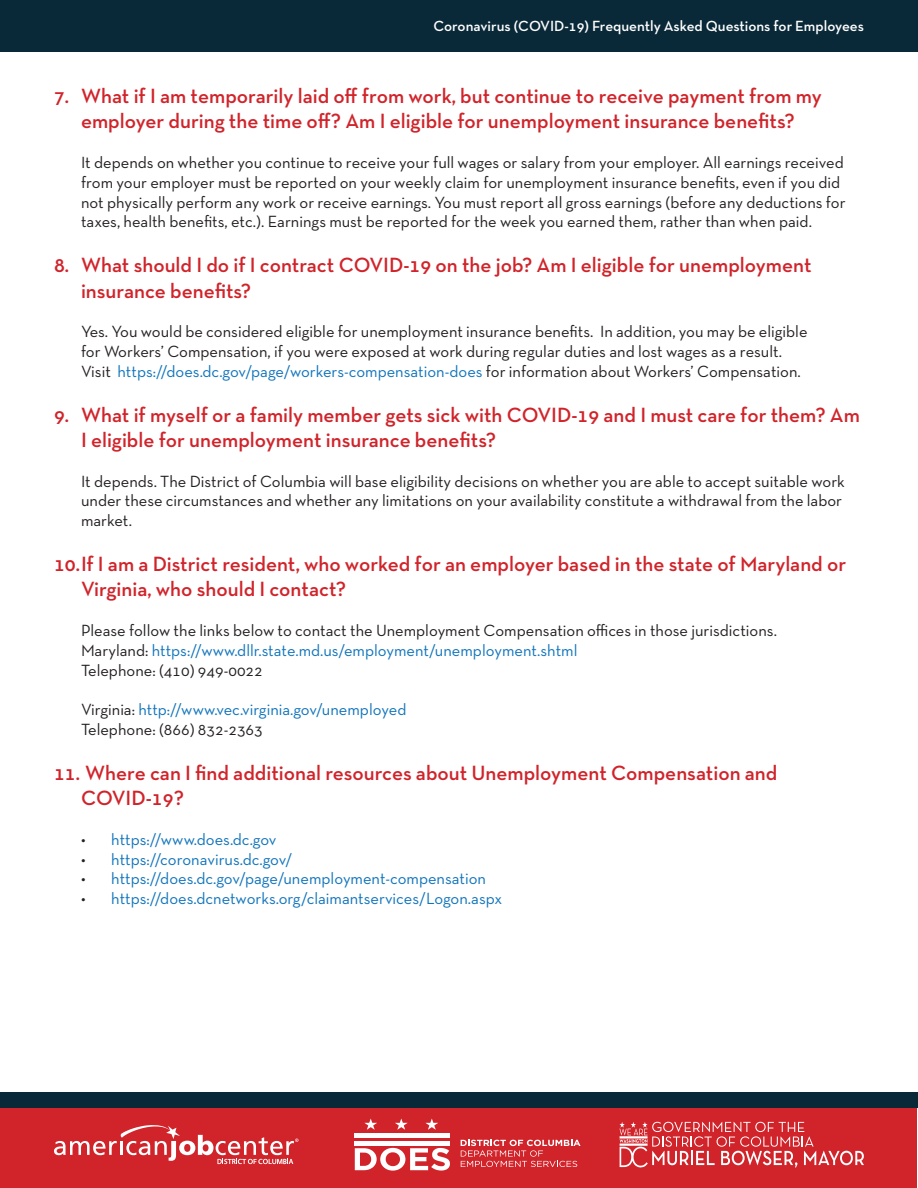
<style>
.page{position:relative;width:918px;height:1188px;background:#fff}
.page>*{position:absolute;margin:0;border:0;box-sizing:border-box;transform-origin:0 0}
.t1{font:600 21px/25.2px "Neutra Text TF";color:#d1232a}
.t2{font:16.5px/19.8px "Neutra Text TF";color:#231f20}
.t3{font:16.5px/19.8px "Neutra Text TF";color:#1074bc}
.t4{font:600 15px "Neutra Text TF";color:#fff}
.s1{color:#1074bc}
.s2{color:#231f20}
</style>
<div class="page">
<div style="left:0;top:0;width:917px;height:51px;background:#0a2938"></div>
<div style="left:1px;top:1100px;width:916px;height:87px;background:#d1232a"></div>
<svg style="left:355px;top:1148px;width:95px;height:23px"></svg>
<div style="left:354px;top:1141px;width:96px;height:5px;background:#fff"></div>
<hr style="left:354px;top:1134px;width:96px;height:4px;background:#fff">
<svg style="left:461px;top:1140px;width:119px;height:27px"></svg>
<svg style="left:364px;top:1119px;width:13px;height:11px"></svg>
<svg style="left:395px;top:1119px;width:13px;height:11px"></svg>
<svg style="left:426px;top:1119px;width:12px;height:11px"></svg>
<svg style="left:620px;top:1122px;width:244px;height:45px"></svg>
<svg style="left:54px;top:1125px;width:244px;height:39px"></svg>
<div style="left:0;top:1092px;width:917px;height:16px;background:#0a2938"></div>
<p class="t4" style="left:433px;top:17px;width:432px">Coronavirus (COVID-19) Frequently Asked Questions for Employees</p>
<p class="t1" style="left:54px;top:83px;width:769px;text-align:center">7. What if I am temporarily laid off from work, but continue to receive payment from my employer during the time off? Am I eligible for unemployment insurance benefits?</p>
<p class="t2" style="left:81px;top:152px;width:766px">It depends on whether you continue to receive your full wages or salary from your employer. All earnings received from your employer must be reported on your weekly claim for unemployment insurance benefits, even if you did not physically perform any work or receive earnings. You must report all gross earnings (before any deductions for taxes, health benefits, etc.). Earnings must be reported for the week you earned them, rather than when paid.</p>
<p class="t1" style="left:81px;top:252px;width:732px;text-indent:-27px">8. What should I do if I contract COVID-19 on the job? Am I eligible for unemployment insurance benefits?</p>
<p class="t2" style="left:81px;top:321px;width:728px">Yes. You would be considered eligible for unemployment insurance benefits. In addition, you may be eligible for Workers’ Compensation, if you were exposed at work during regular duties and lost wages as a result.<br>Visit <span class="s1">https://does.dc.gov/page/workers-compensation-does</span> for information about Workers’ Compensation.</p>
<p class="t1" style="left:81px;top:402px;width:780px;text-indent:-27px">9. What if myself or a family member gets sick with COVID-19 and I must care for them? Am<br>I eligible for unemployment insurance benefits?</p>
<p class="t2" style="left:81px;top:471px;width:765px">It depends. The District of Columbia will base eligibility decisions on whether you are able to accept suitable work under these circumstances and whether any limitations on your availability constitute a withdrawal from the labor market.</p>
<p class="t1" style="left:81px;top:551px;width:767px;text-indent:-27px">10.If I am a District resident, who worked for an employer based in the state of Maryland or<br>Virginia, who should I contact?</p>
<p class="t2" style="left:81px;top:620px;width:698px">Please follow the links below to contact the Unemployment Compensation offices in those jurisdictions.<br>Maryland: <span class="s1">https://www.dllr.state.md.us/employment/unemployment.shtml<br></span>Telephone: (410) 949-0022</p>
<p class="t3" style="left:81px;top:699px;width:327px"><span class="s2">Virginia:</span> http://www.vec.virginia.gov/unemployed<br><span class="s2">Telephone: (866) 832-2363</span></p>
<p class="t1" style="left:81px;top:760px;width:698px;text-indent:-27px">11. Where can I find additional resources about Unemployment Compensation and<br>COVID-19?</p>
<p class="t3" style="left:81px;top:829px;width:197px"><span class="s2">•</span> https://www.does.dc.gov</p>
<p class="t3" style="left:81px;top:849px;width:213px"><span class="s2">•</span> https://coronavirus.dc.gov/</p>
<p class="t3" style="left:81px;top:869px;width:407px"><span class="s2">•</span> https://does.dc.gov/page/unemployment-compensation</p>
<p class="t3" style="left:81px;top:888px;width:423px"><span class="s2">•</span> https://does.dcnetworks.org/claimantservices/Logon.aspx</p>
</div>
